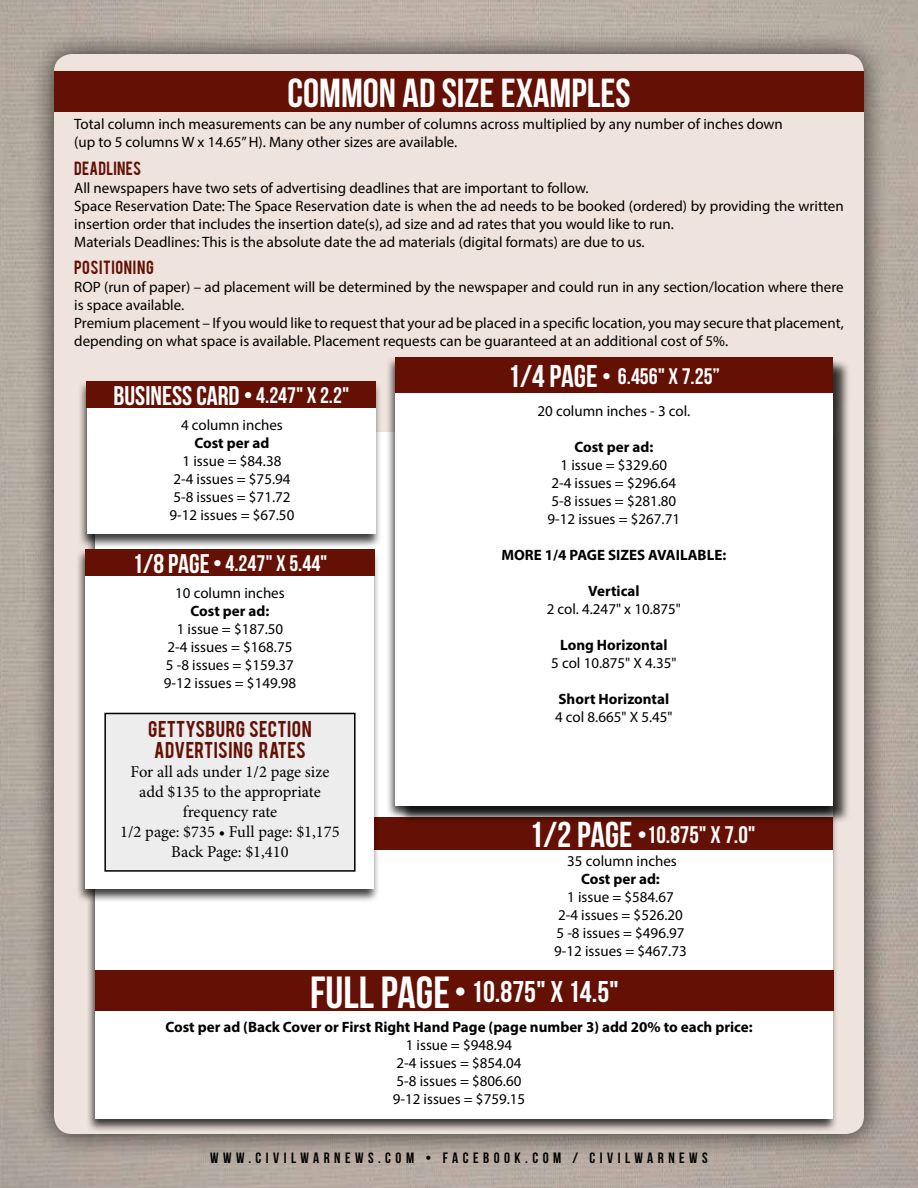
<style>
.page{position:relative;width:918px;height:1188px;background:#fff}
.page>*{position:absolute;margin:0;border:0;box-sizing:border-box;transform-origin:0 0}
.t1{font:700 40.5px "Bebas Neue";color:#fff}
.t2{font:700 30px "Bebas Neue";color:#fff}
.t3{font:700 27px "Bebas Neue";color:#fff}
.t4{font:700 24px "Bebas Neue";color:#fff}
.t5{font:700 22.5px "Bebas Neue";color:#fff}
.t6{font:18px/21px "Bebas";letter-spacing:.025em;color:#641004;text-align:center}
.t7{font:16.5px/19.8px "Minion Pro";color:#000;text-align:center}
.t8{font:15px/18px "Myriad Pro";color:#000;text-align:center}
.t9{font:700 15px "Myriad Pro";color:#000}
.t10{font:700 15px "Bebas Neue";letter-spacing:.3em;color:#000}
.t11{font:15px "Bebas";letter-spacing:.03em;color:#641004}
.s1{font-size:22.5px}
.s2{font-size:27px}
.s3{font-size:31.5px}
.s4{font-size:36px}
.s5{font-size:45px}
</style>
<div class="page">
<img style="left:0;top:0;width:1px;height:1188px">
<img style="left:2px;top:0;width:749px;height:395px">
<img style="left:751px;top:0;width:167px;height:1188px">
<img style="left:2px;top:818px;width:749px;height:370px">
<div style="left:28px;top:28px;width:861px;height:1131px;background:#000;opacity:.75"></div>
<div style="left:54px;top:54px;width:810px;height:1080px;background:#eee3dd;border-radius:18px"></div>
<div style="left:54px;top:71px;width:810px;height:41px;background:#641004"></div>
<div style="left:86px;top:431px;width:752px;height:702px;background:#000;opacity:.75"></div>
<div style="left:95px;top:432px;width:738px;height:687px;background:#fff"></div>
<div style="left:94px;top:817px;width:739px;height:33px;background:#641004"></div>
<div style="left:95px;top:970px;width:739px;height:41px;background:#641004"></div>
<div style="left:77px;top:380px;width:304px;height:168px;background:#000;opacity:.75"></div>
<div style="left:87px;top:381px;width:289px;height:153px;background:#fff"></div>
<div style="left:87px;top:381px;width:289px;height:27px;background:#641004"></div>
<div style="left:398px;top:359px;width:453px;height:465px;background:#000;opacity:.75"></div>
<div style="left:385px;top:356px;width:453px;height:464px;background:#000;opacity:.75"></div>
<div style="left:395px;top:357px;width:437px;height:448px;background:#fff"></div>
<div style="left:395px;top:357px;width:438px;height:36px;background:#641004"></div>
<div style="left:76px;top:548px;width:304px;height:354px;background:#000;opacity:.75"></div>
<div style="left:86px;top:549px;width:288px;height:339px;background:#fff"></div>
<div style="left:85px;top:549px;width:290px;height:27px;background:#641004"></div>
<div style="left:105px;top:713px;width:250px;height:158px;background:#ededee"></div>
<div style="left:104px;top:713px;width:252px;height:159px;border:2px solid #000"></div>
<h1 class="t1" style="left:287px;top:70px;width:345px">COMMON AD SIZE EXAMPLES</h1>
<p class="t8" style="left:74px;top:115px;width:710px;text-align:left">Total column inch measurements can be any number of columns across multiplied by any number of inches down (up to 5 columns W x 14.65” H). Many other sizes are available.</p>
<p class="t11" style="left:74px;top:157px;width:68px">DEADLINES</p>
<p class="t8" style="left:74px;top:178px;width:771px;text-align:left">All newspapers have two sets of advertising deadlines that are important to follow.<br>Space Reservation Date: The Space Reservation date is when the ad needs to be booked (ordered) by providing the written insertion order that includes the insertion date(s), ad size and ad rates that you would like to run.<br>Materials Deadlines: This is the absolute date the ad materials (digital formats) are due to us.</p>
<p class="t11" style="left:74px;top:257px;width:81px">POSITIONING</p>
<p class="t8" style="left:74px;top:278px;width:771px;text-align:left">ROP (run of paper) – ad placement will be determined by the newspaper and could run in any section/location where there is space available.<br>Premium placement – If you would like to request that your ad be placed in a specific location, you may secure that placement, depending on what space is available. Placement requests can be guaranteed at an additional cost of 5%.</p>
<h3 class="t3" style="left:114px;top:381px;width:237px">BUSINESS CARD <span class="s1">• 4.247" X 2.2"</span></h3>
<p class="t8" style="left:181px;top:415px;width:103px">4 column inches</p>
<p class="t9" style="left:195px;top:433px;width:76px">Cost per ad</p>
<p class="t8" style="left:170px;top:451px;width:126px">1 issue = $84.38<br>2-4 issues = $75.94<br>5-8 issues = $71.72<br>9-12 issues = $67.50</p>
<h3 class="t5" style="left:132px;top:551px;width:197px"><span class="s2">1/8 PAGE</span> • 4.247" X 5.44"</h3>
<p class="t8" style="left:175px;top:584px;width:111px">10 column inches</p>
<p class="t9" style="left:191px;top:601px;width:80px">Cost per ad:</p>
<p class="t8" style="left:164px;top:620px;width:134px">1 issue = $187.50<br>2-4 issues = $168.75<br>5 -8 issues = $159.37<br>9-12 issues = $149.98</p>
<p class="t6" style="left:148px;top:717px;width:165px">GETTYSBURG SECTION<br>ADVERTISING RATES</p>
<p class="t7" style="left:120px;top:762px;width:221px">For all ads under 1/2 page size add $135 to the appropriate frequency rate<br>1/2 page: $735 • Full page: $1,175<br>Back Page: $1,410</p>
<h3 class="t5" style="left:508px;top:364px;width:214px"><span class="s3">1/4 PAGE</span> • 6.456" X 7.25”</h3>
<p class="t8" style="left:537px;top:402px;width:154px">20 column inches - 3 col.</p>
<p class="t9" style="left:575px;top:437px;width:80px">Cost per ad:</p>
<p class="t8" style="left:548px;top:456px;width:134px">1 issue = $329.60<br>2-4 issues = $296.64<br>5-8 issues = $281.80<br>9-12 issues = $267.71</p>
<p class="t9" style="left:501px;top:545px;width:226px">MORE 1/4 PAGE SIZES AVAILABLE:</p>
<p class="t9" style="left:588px;top:581px;width:53px">Vertical</p>
<p class="t8" style="left:547px;top:600px;width:136px">2 col. 4.247" x 10.875"</p>
<p class="t9" style="left:560px;top:635px;width:109px">Long Horizontal</p>
<p class="t8" style="left:551px;top:654px;width:127px">5 col 10.875" X 4.35"</p>
<p class="t9" style="left:559px;top:689px;width:112px">Short Horizontal</p>
<p class="t8" style="left:555px;top:708px;width:119px">4 col 8.665" X 5.45"</p>
<h3 class="t4" style="left:529px;top:821px;width:228px"><span class="s4">1/2 PAGE</span> •10.875" X 7.0"</h3>
<p class="t8" style="left:567px;top:852px;width:111px">35 column inches</p>
<p class="t9" style="left:581px;top:869px;width:80px">Cost per ad:</p>
<p class="t8" style="left:554px;top:888px;width:134px">1 issue = $584.67<br>2-4 issues = $526.20<br>5 -8 issues = $496.97<br>9-12 issues = $467.73</p>
<h2 class="t2" style="left:310px;top:975px;width:310px"><span class="s5">FULL PAGE</span> • 10.875" X 14.5"</h2>
<p class="t9" style="left:165px;top:1018px;width:589px">Cost per ad (Back Cover or First Right Hand Page (page number 3) add 20% to each price:</p>
<p class="t8" style="left:393px;top:1036px;width:134px">1 issue = $948.94<br>2-4 issues = $854.04<br>5-8 issues = $806.60<br>9-12 issues = $759.15</p>
<p class="t10" style="left:210px;top:1149px;width:499px">WWW.CIVILWARNEWS.COM • FACEBOOK.COM / CIVILWARNEWS</p>
</div>
